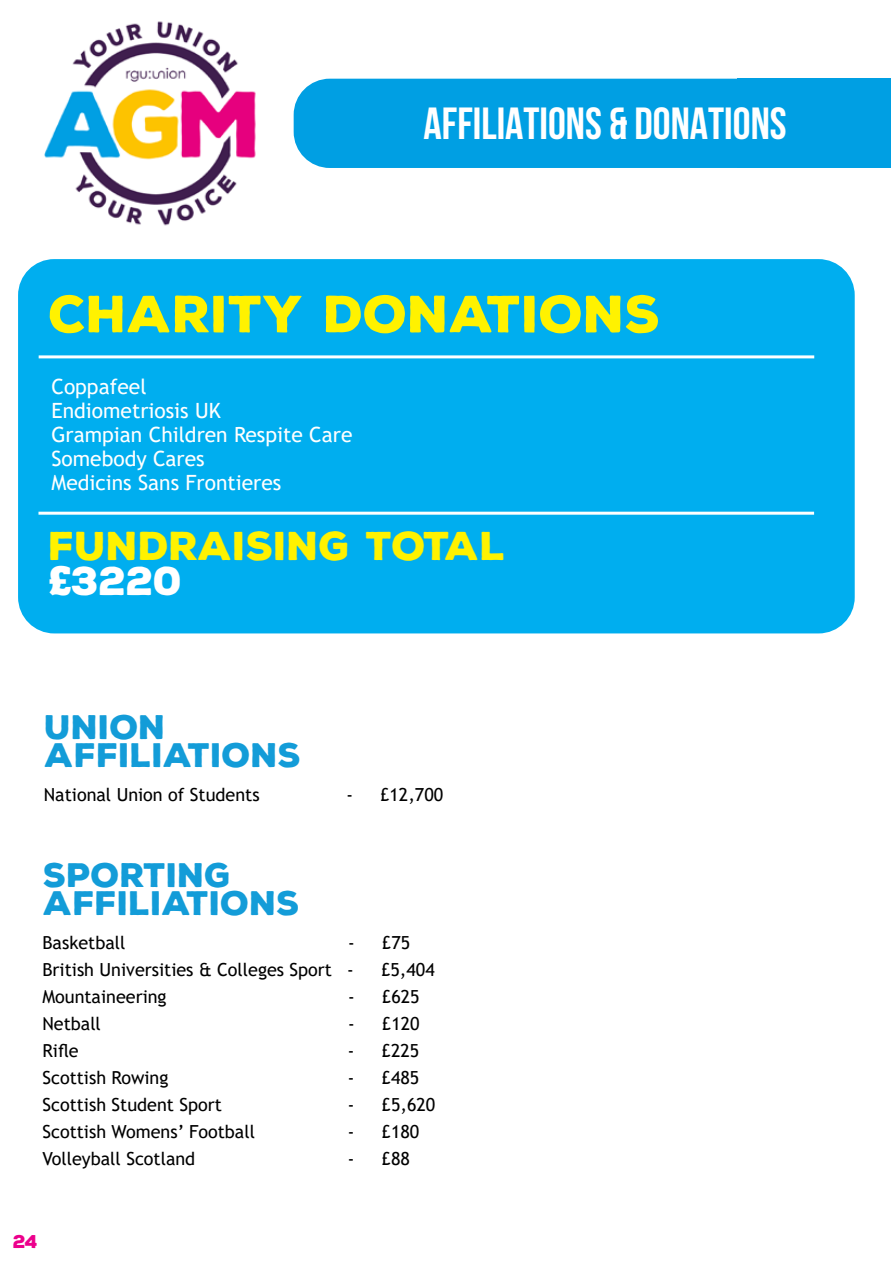
<style>
.page{position:relative;width:893px;height:1263px;background:#fff}
.page>*{position:absolute;margin:0;border:0;box-sizing:border-box;transform-origin:0 0}
.t1{font:900 50.7px "Nexa Rust Sans";color:#fff200}
.t2{font:700 45px "Bebas Neue";color:#fff}
.t3{font:900 39px/34.5px "Nexa Rust Sans";color:#fff200}
.t4{font:900 33px/28.5px "Nexa Rust Sans";color:#139cd8}
.t5{font:21px/24px "Trebuchet MS";color:#fff}
.t6{font:18px/27px "Trebuchet MS";color:#000}
.t7{font:900 18px "Nexa Rust Sans";color:#ec008c}
.s1{font-family:"Alfa Slab One";font-weight:400;font-size:36px;color:#fff}
.s2{color:#fff}
</style>
<div class="page">
<div style="left:18px;top:259px;width:837px;height:374px;background:#00aeef;border-radius:36px"></div>
<div style="left:848px;top:79px;width:43px;height:89px;background:#009fe3"></div>
<img style="left:44px;top:21px;width:212px;height:205px">
<div style="left:294px;top:79px;width:584px;height:89px;background:#009fe3;border-radius:36px"></div>
<hr style="left:39px;top:355px;width:775px;height:3px;background:#fff">
<hr style="left:38px;top:512px;width:776px;height:3px;background:#fff">
<h2 class="t2" style="left:424px;top:99px;width:365px">AFFILIATIONS &amp; DONATIONS</h2>
<h1 class="t1" style="left:49px;top:280px;width:613px">CHARITY DONATIONS</h1>
<p class="t5" style="left:51px;top:374px;width:302px">Coppafeel<br>Endiometriosis UK<br>Grampian Children Respite Care<br>Somebody Cares<br>Medicins Sans Frontieres</p>
<h3 class="t3" style="left:49px;top:529px;width:458px">FUNDRAISING TOTAL <span class="s1">£</span><span class="s2">3220</span></h3>
<h3 class="t4" style="left:45px;top:713px;width:258px">UNION<br>AFFILIATIONS</h3>
<p class="t6" style="left:44px;top:781px;width:217px">National Union of Students</p>
<p class="t6" style="left:346px;top:781px;width:98px">- £12,700</p>
<h3 class="t4" style="left:44px;top:861px;width:258px">SPORTING<br>AFFILIATIONS</h3>
<p class="t6" style="left:42px;top:929px;width:85px">Basketball</p>
<p class="t6" style="left:42px;top:929px;width:369px;text-indent:306px">- £75<br>British Universities &amp; Colleges Sport -</p>
<p class="t6" style="left:381px;top:956px;width:55px">£5,404</p>
<p class="t6" style="left:42px;top:983px;width:126px">Mountaineering</p>
<p class="t6" style="left:348px;top:983px;width:73px">- £625</p>
<p class="t6" style="left:42px;top:1010px;width:60px">Netball</p>
<p class="t6" style="left:348px;top:1010px;width:73px">- £120</p>
<p class="t6" style="left:42px;top:1037px;width:38px">Rifle</p>
<p class="t6" style="left:348px;top:1037px;width:73px">- £225</p>
<p class="t6" style="left:42px;top:1064px;width:127px">Scottish Rowing</p>
<p class="t6" style="left:348px;top:1064px;width:73px">- £485</p>
<p class="t6" style="left:42px;top:1091px;width:181px">Scottish Student Sport</p>
<p class="t6" style="left:348px;top:1091px;width:89px">- £5,620</p>
<p class="t6" style="left:42px;top:1118px;width:214px">Scottish Womens’ Football</p>
<p class="t6" style="left:348px;top:1118px;width:73px">- £180</p>
<p class="t6" style="left:42px;top:1145px;width:154px">Volleyball Scotland</p>
<p class="t6" style="left:348px;top:1145px;width:63px">- £88</p>
<p class="t7" style="left:13px;top:1229px;width:27px">24</p>
</div>
